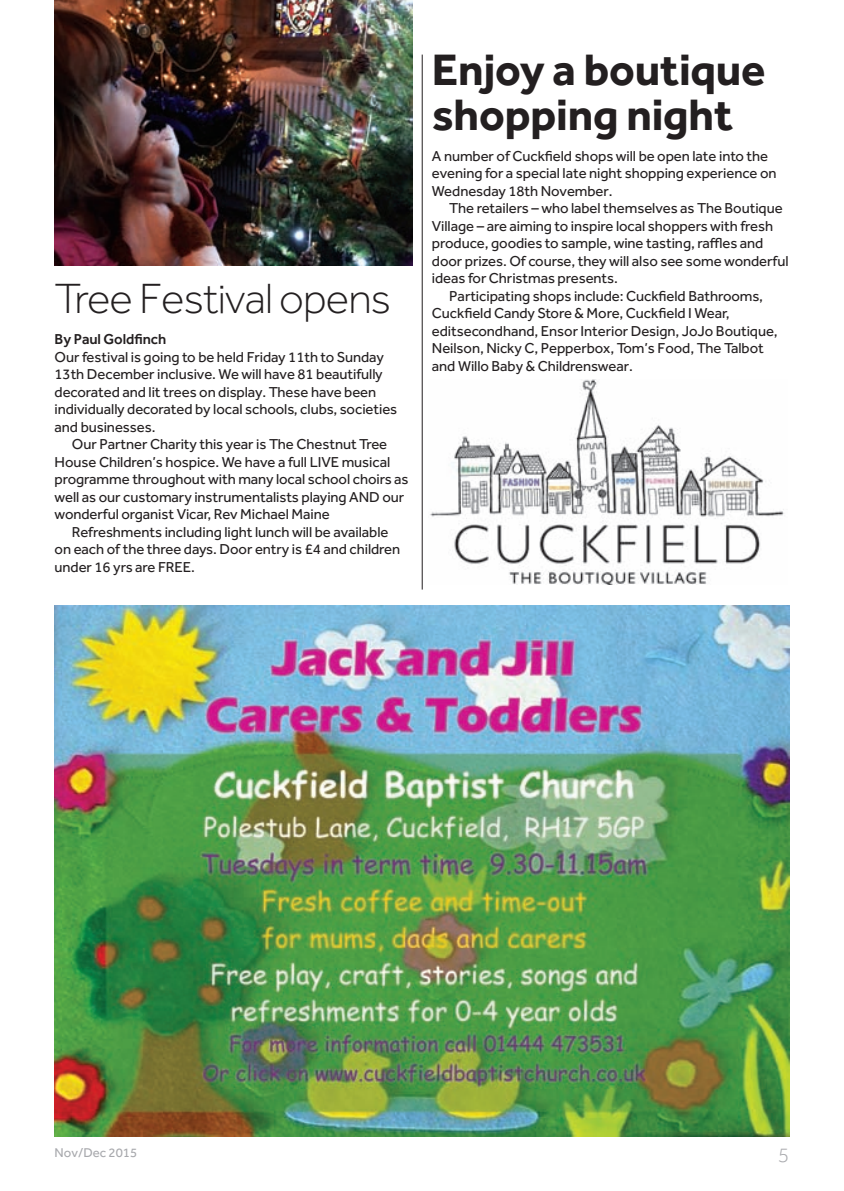
<style>
.page{position:relative;width:844px;height:1191px;background:#fff}
.page>*{position:absolute;margin:0;border:0;box-sizing:border-box;transform-origin:0 0}
.t1{font:700 45.5px/45.5px "Effra";letter-spacing:-.005em;color:#231f20}
.t2{font:300 43.75px "Effra";letter-spacing:-.02em;color:#231f20}
.t3{font:300 21px "Effra";color:#a8a9ad}
.t4{font:14.88px/17.5px "Effra";letter-spacing:-.005em;color:#231f20}
.t5{font:500 14.88px "Effra";letter-spacing:-.005em;color:#231f20}
.t6{font:13.12px "Effra";color:#a8a9ad}
</style>
<div class="page">
<img style="left:430px;top:379px;width:354px;height:205px">
<img style="left:55px;top:605px;width:734px;height:531px">
<hr style="left:422px;top:55px;width:1px;height:534px;background:#231f20">
<img style="left:55px;top:0;width:357px;height:266px">
<h2 class="t2" style="left:55px;top:274px;width:338px">Tree Festival opens</h2>
<p class="t5" style="left:55px;top:331px;width:113px">By Paul Goldfinch</p>
<p class="t4" style="left:55px;top:348px;width:344px">Our festival is going to be held Friday 11th to Sunday 13th December inclusive. We will have 81 beautifully decorated and lit trees on display. These have been individually decorated by local schools, clubs, societies and businesses.</p>
<p class="t4" style="left:55px;top:435px;width:355px;text-indent:17px">Our Partner Charity this year is The Chestnut Tree House Children’s hospice. We have a full LIVE musical programme throughout with many local school choirs as well as our customary instrumentalists playing AND our wonderful organist Vicar, Rev Michael Maine</p>
<p class="t4" style="left:55px;top:523px;width:347px;text-indent:17px">Refreshments including light lunch will be available on each of the three days. Door entry is £4 and children under 16 yrs are FREE.</p>
<h1 class="t1" style="left:432px;top:46px;width:335px">Enjoy a boutique shopping night</h1>
<p class="t4" style="left:432px;top:147px;width:346px">A number of Cuckfield shops will be open late into the evening for a special late night shopping experience on<br>Wednesday 18th November.</p>
<p class="t4" style="left:449px;top:199px;width:335px">The retailers – who label themselves as The Boutique</p>
<p class="t4" style="left:432px;top:217px;width:343px">Village – are aiming to inspire local shoppers with fresh</p>
<p class="t4" style="left:432px;top:234px;width:333px">produce, goodies to sample, wine tasting, raffles and</p>
<p class="t4" style="left:432px;top:252px;width:358px">door prizes. Of course, they will also see some wonderful</p>
<p class="t4" style="left:432px;top:269px;width:187px">ideas for Christmas presents.</p>
<p class="t4" style="left:449px;top:287px;width:315px">Participating shops include: Cuckfield Bathrooms,</p>
<p class="t4" style="left:432px;top:304px;width:299px">Cuckfield Candy Store &amp; More, Cuckfield I Wear,</p>
<p class="t4" style="left:432px;top:322px;width:347px">editsecondhand, Ensor Interior Design, JoJo Boutique,</p>
<p class="t4" style="left:432px;top:339px;width:333px">Neilson, Nicky C, Pepperbox, Tom’s Food, The Talbot</p>
<p class="t4" style="left:432px;top:357px;width:202px">and Willo Baby &amp; Childrenswear.</p>
<p class="t6" style="left:55px;top:1144px;width:84px">Nov/Dec 2015</p>
<h3 class="t3" style="left:777px;top:1143px;width:13px">5</h3>
</div>
